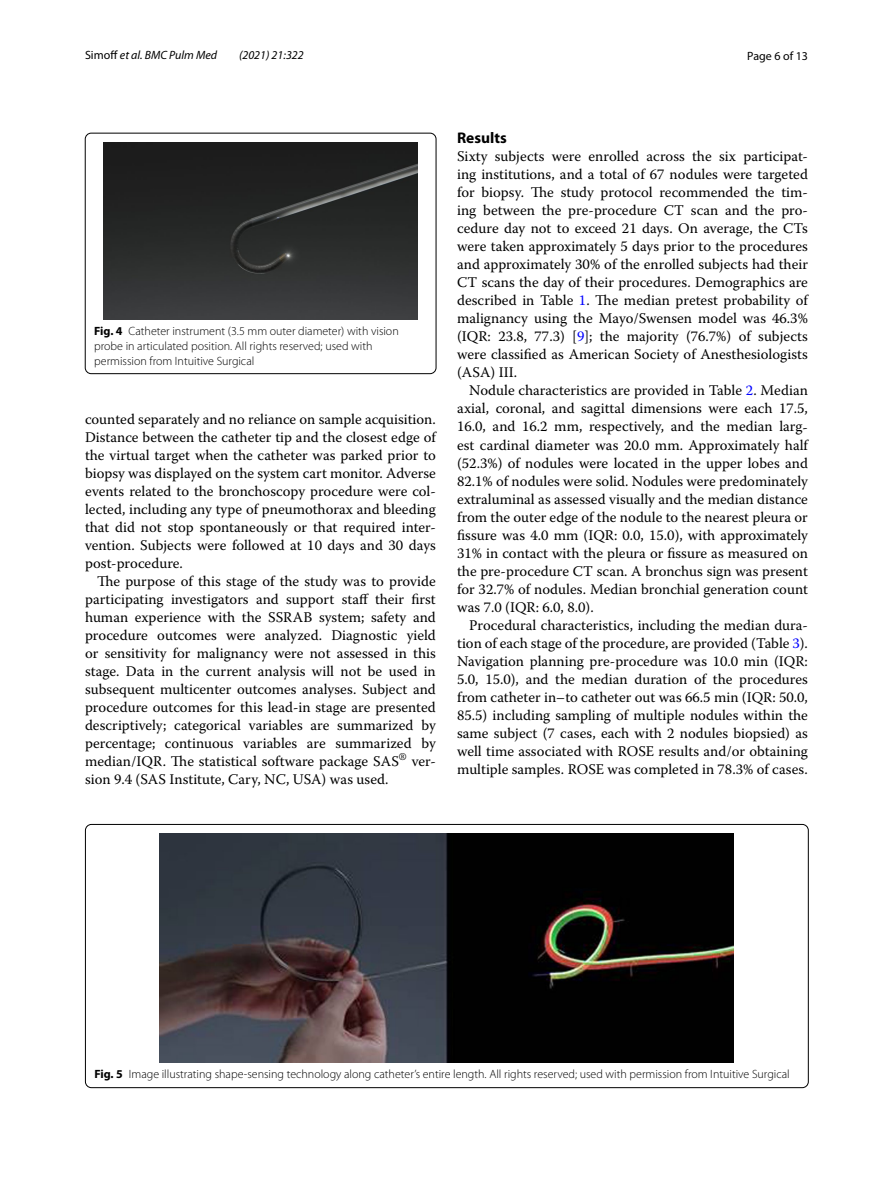
<style>
.page{position:relative;width:893px;height:1187px;background:#fff}
.page>*{position:absolute;margin:0;border:0;box-sizing:border-box;transform-origin:0 0}
.t1{font:700 15.45px "Myriad Pro";color:#000}
.t2{font:14.7px/18px "Warnock Pro";color:#000;text-align:justify}
.t3{font:300 12px/15px "Myriad Pro";color:#000}
.t4{font:italic 12px "Myriad Pro";color:#000}
.t5{font:12px "Myriad Pro";color:#000}
.s1{font-style:normal}
.s2{font-weight:700}
.s3{color:#00f}
</style>
<div class="page">
<img style="left:103px;top:142px;width:315px;height:177px">
<div style="left:85px;top:133px;width:351px;height:241px;border:1px solid #000;border-radius:6px"></div>
<img style="left:160px;top:833px;width:574px;height:229px">
<div style="left:85px;top:824px;width:723px;height:263px;border:1px solid #000;border-radius:6px"></div>
<p class="t4" style="left:85px;top:48px;width:134px"><span class="s1">Simoff</span> et al. BMC Pulm Med</p>
<p class="t4" style="left:239px;top:48px;width:66px">(2021) 21:322</p>
<p class="t5" style="left:747px;top:48px;width:62px">Page 6 of 13</p>
<p class="t3" style="left:94px;top:323px;width:306px"><span class="s2">Fig. 4</span> Catheter instrument (3.5 mm outer diameter) with vision probe in articulated position. All rights reserved; used with permission from Intuitive Surgical</p>
<p class="t2" style="left:85px;top:410px;width:352px">counted separately and no reliance on sample acquisition.<br>Distance between the catheter tip and the closest edge of the virtual target when the catheter was parked prior to biopsy was displayed on the system cart monitor. Adverse events related to the bronchoscopy procedure were col&shy;lected, including any type of pneumothorax and bleeding that did not stop spontaneously or that required inter&shy;vention. Subjects were followed at 10 days and 30 days post-procedure.</p>
<p class="t2" style="left:85px;top:572px;width:352px;text-indent:12px">The purpose of this stage of the study was to provide participating investigators and support staff their first human experience with the SSRAB system; safety and procedure outcomes were analyzed. Diagnostic yield or sensitivity for malignancy were not assessed in this stage. Data in the current analysis will not be used in subsequent multicenter outcomes analyses. Subject and procedure outcomes for this lead-in stage are presented descriptively; categorical variables are summarized by percentage; continuous variables are summarized by median/IQR. The statistical software package SAS<sup>®</sup> ver&shy;sion 9.4 (SAS Institute, Cary, NC, USA) was used.</p>
<p class="t1" style="left:457px;top:128px;width:51px">Results</p>
<p class="t2" style="left:457px;top:147px;width:352px">Sixty subjects were enrolled across the six participat&shy;ing institutions, and a total of 67 nodules were targeted for biopsy. The study protocol recommended the tim&shy;ing between the pre-procedure CT scan and the pro&shy;cedure day not to exceed 21 days. On average, the CTs were taken approximately 5 days prior to the procedures and approximately 30% of the enrolled subjects had their CT scans the day of their procedures. Demographics are described in Table <span class="s3">1</span>. The median pretest probability of malignancy using the Mayo/Swensen model was 46.3% (IQR: 23.8, 77.3) [<span class="s3">9</span>]; the majority (76.7%) of subjects were classified as American Society of Anesthesiologists (ASA) III.</p>
<p class="t2" style="left:457px;top:381px;width:352px;text-indent:12px">Nodule characteristics are provided in Table <span class="s3">2</span>. Median axial, coronal, and sagittal dimensions were each 17.5, 16.0, and 16.2 mm, respectively, and the median larg&shy;est cardinal diameter was 20.0 mm. Approximately half (52.3%) of nodules were located in the upper lobes and 82.1% of nodules were solid. Nodules were predominately extraluminal as assessed visually and the median distance from the outer edge of the nodule to the nearest pleura or fissure was 4.0 mm (IQR: 0.0, 15.0), with approximately 31% in contact with the pleura or fissure as measured on the pre-procedure CT scan. A bronchus sign was present for 32.7% of nodules. Median bronchial generation count was 7.0 (IQR: 6.0, 8.0).</p>
<p class="t2" style="left:457px;top:615px;width:352px;text-indent:12px">Procedural characteristics, including the median dura&shy;tion of each stage of the procedure, are provided (Table <span class="s3">3</span>).<br>Navigation planning pre-procedure was 10.0 min (IQR:<br>5.0, 15.0), and the median duration of the procedures from catheter in–to catheter out was 66.5 min (IQR: 50.0, 85.5) including sampling of multiple nodules within the same subject (7 cases, each with 2 nodules biopsied) as well time associated with ROSE results and/or obtaining multiple samples. ROSE was completed in 78.3% of cases.</p>
<p class="t3" style="left:94px;top:1066px;width:697px"><span class="s2">Fig. 5</span> Image illustrating shape-sensing technology along catheter’s entire length. All rights reserved; used with permission from Intuitive Surgical</p>
</div>
